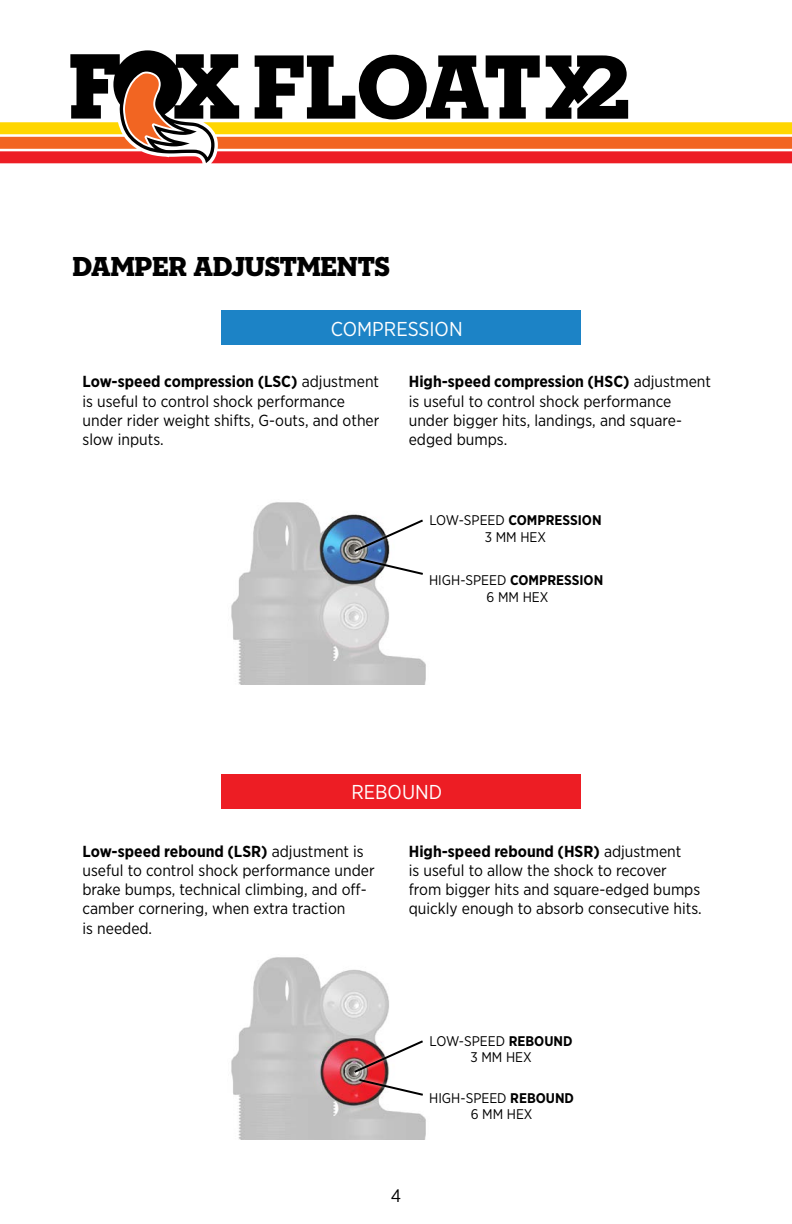
<style>
.page{position:relative;width:792px;height:1224px;background:#fff}
.page>*{position:absolute;margin:0;border:0;box-sizing:border-box;transform-origin:0 0}
.t1{font:28px "Neutraface Slab Display Titling";color:#000}
.t2{font:20px "Gotham Narrow";color:#fff}
.t3{font:18px "Gotham Narrow";color:#000}
.t4{font:16px/19.2px "Gotham Narrow";color:#000}
.t5{font:14px/16.8px "Gotham Narrow";color:#000;text-align:center}
.s1{font-weight:700}
</style>
<div class="page">
<svg style="left:0;top:50px;width:792px;height:113px"></svg>
<img style="left:231px;top:957px;width:195px;height:182px">
<div style="left:221px;top:310px;width:360px;height:35px;background:#1c83c6"></div>
<div style="left:221px;top:774px;width:360px;height:35px;background:#ed1d24"></div>
<img style="left:231px;top:502px;width:195px;height:183px">
<div style="left:351px;top:516px;width:76px;height:40px;background:#fff;opacity:.75"></div>
<div style="left:351px;top:1037px;width:76px;height:40px;background:#fff;opacity:.75"></div>
<div style="left:355px;top:554px;width:71px;height:25px;background:#fff;opacity:.75"></div>
<svg style="left:352px;top:518px;width:73px;height:58px"></svg>
<div style="left:355px;top:1075px;width:71px;height:25px;background:#fff;opacity:.75"></div>
<svg style="left:352px;top:1039px;width:73px;height:58px"></svg>
<h1 class="t1" style="left:73px;top:249px;width:319px">DAMPER ADJUSTMENTS</h1>
<p class="t2" style="left:331px;top:316px;width:133px">COMPRESSION</p>
<p class="t4" style="left:83px;top:372px;width:298px"><span class="s1">Low-speed compression (LSC)</span> adjustment is useful to control shock performance under rider weight shifts, G-outs, and other slow inputs.</p>
<p class="t4" style="left:409px;top:372px;width:304px"><span class="s1">High-speed compression (HSC)</span> adjustment is useful to control shock performance under bigger hits, landings, and square&shy;edged bumps.</p>
<p class="t5" style="left:429px;top:511px;width:174px">LOW-SPEED <span class="s1">COMPRESSION<br></span>3 MM HEX</p>
<p class="t5" style="left:429px;top:571px;width:176px">HIGH-SPEED <span class="s1">COMPRESSION<br></span>6 MM HEX</p>
<p class="t2" style="left:351px;top:780px;width:92px">REBOUND</p>
<p class="t4" style="left:83px;top:841px;width:294px"><span class="s1">Low-speed rebound (LSR)</span> adjustment is useful to control shock performance under brake bumps, technical climbing, and off&shy;camber cornering, when extra traction<br>is needed.</p>
<p class="t4" style="left:409px;top:841px;width:295px"><span class="s1">High-speed rebound (HSR)</span> adjustment<br>is useful to allow the shock to recover from bigger hits and square-edged bumps quickly enough to absorb consecutive hits.</p>
<p class="t5" style="left:430px;top:1032px;width:144px">LOW-SPEED <span class="s1">REBOUND<br></span>3 MM HEX</p>
<p class="t3" style="left:391px;top:1185px;width:12px">4</p>
<p class="t5" style="left:429px;top:1089px;width:146px">HIGH-SPEED <span class="s1">REBOUND<br></span>6 MM HEX</p>
</div>
